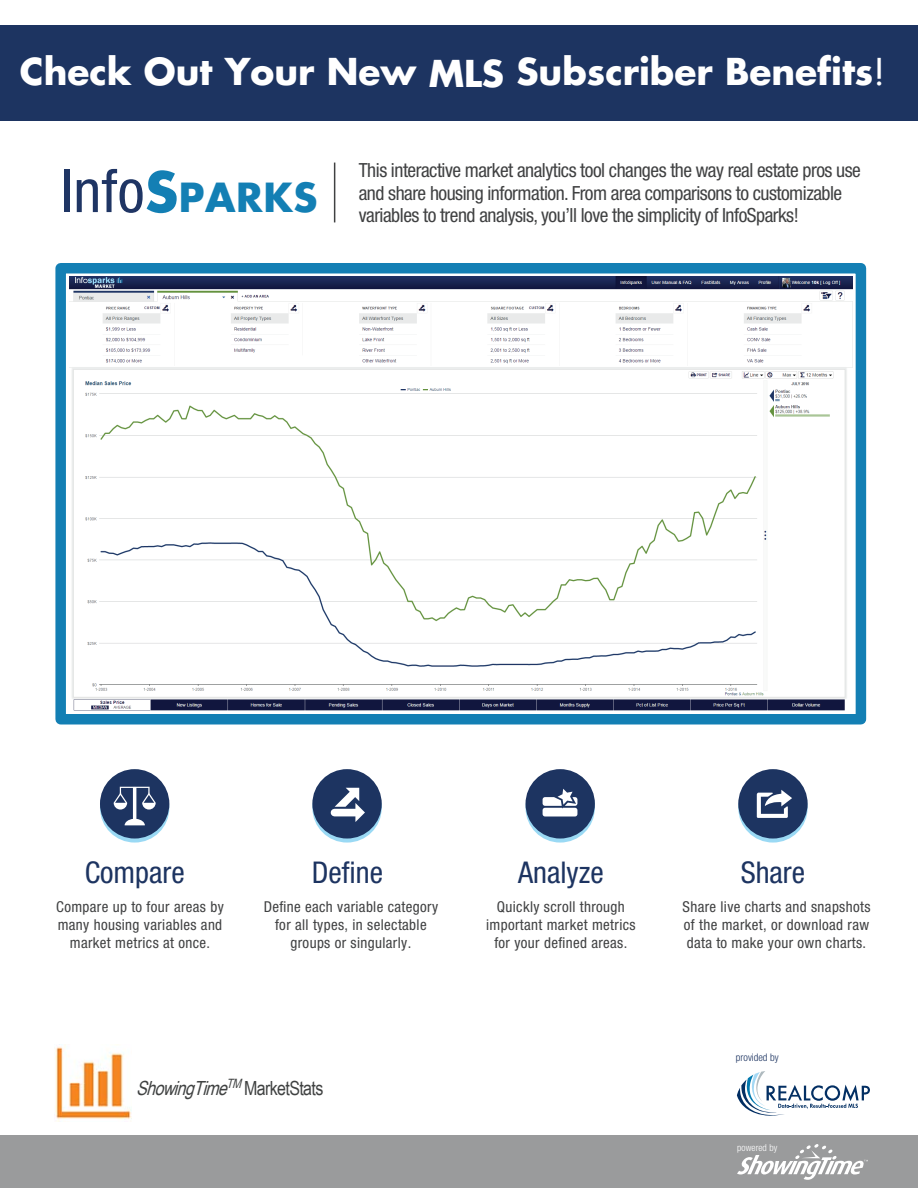
<style>
.page{position:relative;width:918px;height:1188px;background:#fff}
.page>*{position:absolute;margin:0;border:0;box-sizing:border-box;transform-origin:0 0}
.t1{font:700 39px "Futura LT";letter-spacing:.015em;color:#137fb4}
.t2{font:700 36px "Futura LT";color:#fff}
.t3{font:condensed 30px "Helvetica Neue LT Std";color:#1d3461}
.t4{font:condensed 19.5px/22.5px "Helvetica Neue LT Std";letter-spacing:-.025em;color:#404142}
.t5{font:italic 19.5px "Arial Narrow";color:#404242}
.t6{font:condensed 15px/18px "Helvetica Neue LT Std";letter-spacing:.025em;color:#404142;text-align:center}
.t7{font:300 condensed 10.5px "Helvetica Neue LT Std";color:#1d3461}
.t8{font:300 condensed 9.6px "Helvetica Neue LT Std";letter-spacing:.01em;color:#fff}
.s1{font-weight:400}
.s2{font-family:"Helvetica Neue LT Std";font-weight:400;font-stretch:condensed;font-size:59.7px;color:#1f3564}
.s3{font-size:54px}
.s4{font-style:normal}
</style>
<div class="page">
<svg style="left:100px;top:773px;width:69px;height:70px"></svg>
<div style="left:100px;top:769px;width:69px;height:70px;background:#1d3461;border-radius:50%"></div>
<svg style="left:312px;top:773px;width:70px;height:70px"></svg>
<div style="left:312px;top:769px;width:70px;height:70px;background:#1d3461;border-radius:50%"></div>
<svg style="left:526px;top:773px;width:69px;height:70px"></svg>
<div style="left:526px;top:769px;width:69px;height:70px;background:#1d3461;border-radius:50%"></div>
<div style="left:0;top:1136px;width:918px;height:52px;background:#9a9b9c"></div>
<svg style="left:737px;top:1144px;width:131px;height:36px"></svg>
<hr style="left:334px;top:163px;width:1px;height:59px;background:#404142">
<svg style="left:114px;top:787px;width:42px;height:38px"></svg>
<svg style="left:543px;top:789px;width:34px;height:28px"></svg>
<svg style="left:330px;top:788px;width:35px;height:34px"></svg>
<svg style="left:738px;top:773px;width:70px;height:70px"></svg>
<div style="left:738px;top:769px;width:70px;height:70px;background:#1d3461;border-radius:50%"></div>
<svg style="left:757px;top:790px;width:35px;height:28px"></svg>
<div style="left:0;top:26px;width:918px;height:96px;background:#1d3461"></div>
<div style="left:55px;top:263px;width:811px;height:461px;border:10px solid #137fb4"></div>
<img style="left:69px;top:277px;width:784px;height:434px">
<svg style="left:737px;top:1071px;width:133px;height:45px"></svg>
<img style="left:55px;top:1045px;width:77px;height:77px">
<h2 class="t2" style="left:20px;top:48px;width:867px">Check Out Your New MLS Subscriber Benefits<span class="s1">!</span></h2>
<h1 class="t1" style="left:61px;top:172px;width:258px"><span class="s2">Info</span><span class="s3">S</span>PARKS</h1>
<h3 class="t4" style="left:359px;top:159px;width:504px">This interactive market analytics tool changes the way real estate pros use and share housing information. From area comparisons to customizable variables to trend analysis, you’ll love the simplicity of InfoSparks!</h3>
<h3 class="t3" style="left:85px;top:855px;width:101px">Compare</h3>
<h3 class="t3" style="left:518px;top:855px;width:87px">Analyze</h3>
<p class="t6" style="left:56px;top:897px;width:169px">Compare up to four areas by many housing variables and market metrics at once.</p>
<p class="t6" style="left:486px;top:897px;width:151px">Quickly scroll through important market metrics for your defined areas.</p>
<h3 class="t3" style="left:312px;top:855px;width:73px">Define</h3>
<p class="t6" style="left:264px;top:897px;width:176px">Define each variable category for all types, in selectable groups or singularly.</p>
<h3 class="t5" style="left:136px;top:1073px;width:189px">ShowingTime<sup>TM</sup> <span class="s4">M a r k e t S t a t s</span></h3>
<h3 class="t3" style="left:741px;top:855px;width:66px">Share</h3>
<p class="t6" style="left:682px;top:897px;width:190px;text-align:justify">Share live charts and snapshots of the market, or download raw data to make your own charts.</p>
<p class="t7" style="left:736px;top:1051px;width:44px">provided by</p>
<p class="t8" style="left:737px;top:1142px;width:42px">powered by</p>
</div>
